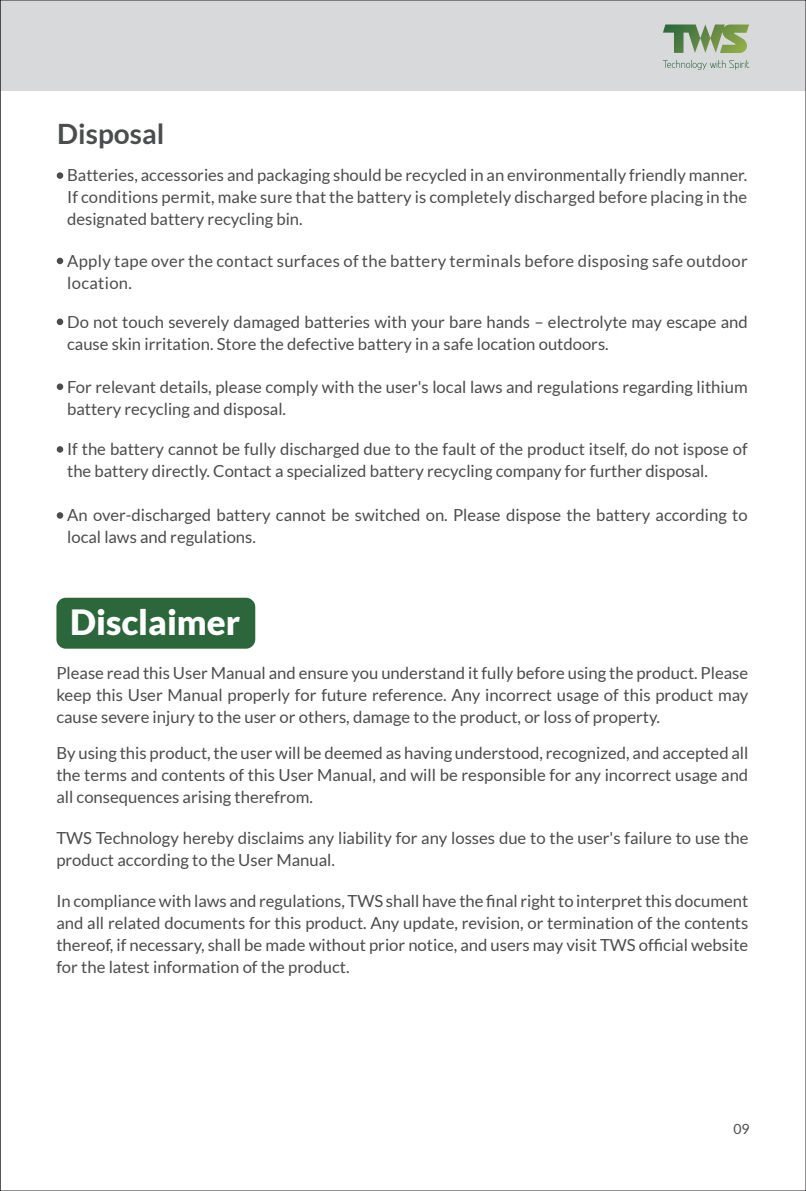
<style>
.page{position:relative;width:806px;height:1191px;background:#fff}
.page>*{position:absolute;margin:0;border:0;box-sizing:border-box;transform-origin:0 0}
.t1{font:900 34.8px "Lato";color:#fff}
.t2{font:700 28px "Lato";color:#4b4c4d}
.t3{font:16.6px/22px "Lato";color:#4b4c4d}
.t4{font:16.6px/22px "Lato";letter-spacing:.02em;color:#4b4c4d}
.t5{font:14px "Lato";color:#4b4c4d}
</style>
<div class="page">
<div style="left:0;top:0;width:805px;height:91px;background:#d8d9db"></div>
<svg style="left:663px;top:24px;width:85px;height:29px"></svg>
<svg style="left:662px;top:60px;width:86px;height:10px"></svg>
<svg style="left:0;top:0;width:1px;height:1191px"></svg>
<div style="left:57px;top:172px;width:6px;height:7px;background:#4b4c4d;border-radius:50%"></div>
<svg style="left:57px;top:258px;width:6px;height:6px"></svg>
<div style="left:57px;top:383px;width:6px;height:7px;background:#4b4c4d;border-radius:50%"></div>
<div style="left:57px;top:318px;width:6px;height:7px;background:#4b4c4d;border-radius:50%"></div>
<div style="left:57px;top:446px;width:6px;height:7px;background:#4b4c4d;border-radius:50%"></div>
<div style="left:57px;top:512px;width:6px;height:7px;background:#4b4c4d;border-radius:50%"></div>
<div style="left:56px;top:598px;width:199px;height:50px;background:#2c673c;border-radius:9px"></div>
<h2 class="t2" style="left:57px;top:118px;width:108px">Disposal</h2>
<p class="t3" style="left:67px;top:164px;width:681px;text-align:justify">Batteries, accessories and packaging should be recycled in an environmentally friendly manner.<br>If conditions permit, make sure that the battery is completely discharged before placing in the designated battery recycling bin.</p>
<p class="t4" style="left:67px;top:250px;width:681px">Apply tape over the contact surfaces of the battery terminals before disposing safe outdoor location.</p>
<p class="t3" style="left:67px;top:310px;width:681px">Do not touch severely damaged batteries with your bare hands – electrolyte may escape and cause skin irritation. Store the defective battery in a safe location outdoors.</p>
<p class="t3" style="left:67px;top:375px;width:681px">For relevant details, please comply with the user's local laws and regulations regarding lithium battery recycling and disposal.</p>
<p class="t3" style="left:67px;top:438px;width:681px">If the battery cannot be fully discharged due to the fault of the product itself, do not ispose of the battery directly. Contact a specialized battery recycling company for further disposal.</p>
<p class="t3" style="left:67px;top:504px;width:681px">An over-discharged battery cannot be switched on. Please dispose the battery according to local laws and regulations.</p>
<h1 class="t1" style="left:70px;top:601px;width:171px">Disclaimer</h1>
<p class="t3" style="left:56px;top:662px;width:693px;text-align:justify">Please read this User Manual and ensure you understand it fully before using the product. Please keep this User Manual properly for future reference. Any incorrect usage of this product may cause severe injury to the user or others, damage to the product, or loss of property.</p>
<p class="t3" style="left:56px;top:742px;width:693px;text-align:justify">By using this product, the user will be deemed as having understood, recognized, and accepted all the terms and contents of this User Manual, and will be responsible for any incorrect usage and all consequences arising therefrom.</p>
<p class="t3" style="left:56px;top:827px;width:693px">TWS Technology hereby disclaims any liability for any losses due to the user's failure to use the product according to the User Manual.</p>
<p class="t3" style="left:56px;top:889px;width:693px;text-align:justify">In compliance with laws and regulations, TWS shall have the final right to interpret this document and all related documents for this product. Any update, revision, or termination of the contents thereof, if necessary, shall be made without prior notice, and users may visit TWS official website for the latest information of the product.</p>
<p class="t5" style="left:733px;top:1121px;width:18px">09</p>
</div>
